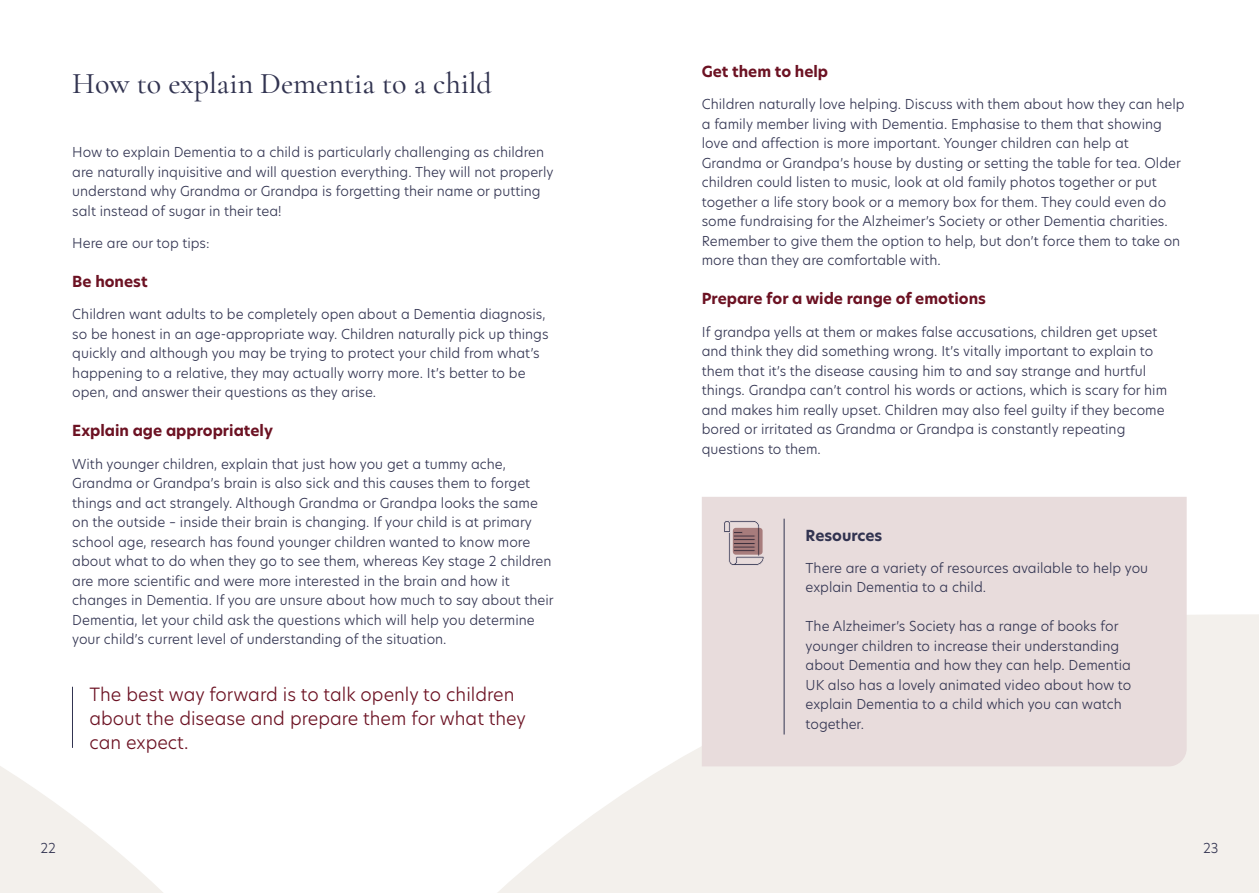
<style>
.page{position:relative;width:1259px;height:893px;background:#fff}
.page>*{position:absolute;margin:0;border:0;box-sizing:border-box;transform-origin:0 0}
.t1{font:500 30px "Cormorant Garamond";color:#323451}
.t2{font:300 18px/24px "New Hero";color:#6c1223}
.t3{font:700 15px "Hero New";color:#6c1223}
.t4{font:700 15px "Hero New";color:#323451}
.t5{font:300 13.5px/19.5px "Hero New";color:#323451}
.t6{font:300 13.5px/19.5px "New Hero";color:#323451}
</style>
<div class="page">
<svg style="left:497px;top:614px;width:762px;height:279px;fill:#f3f0ec"></svg>
<svg style="left:0;top:686px;width:163px;height:207px"></svg>
<div style="left:702px;top:497px;width:484px;height:269px;background:#e8dcdc"></div>
<hr style="left:72px;top:687px;width:1px;height:61px;background:#323451">
<svg style="left:722px;top:519px;width:43px;height:47px"></svg>
<svg style="left:733px;top:528px;width:29px;height:27px"></svg>
<hr style="left:784px;top:519px;width:1px;height:215px;background:#323451">
<h1 class="t1" style="left:72px;top:65px;width:421px">How to explain Dementia to a child</h1>
<p class="t6" style="left:72px;top:142px;width:483px">How to explain Dementia to a child is particularly challenging as children are naturally inquisitive and will question everything. They will not properly understand why Grandma or Grandpa is forgetting their name or putting salt instead of sugar in their tea!</p>
<p class="t6" style="left:72px;top:233px;width:139px">Here are our top tips:</p>
<p class="t3" style="left:72px;top:271px;width:77px">Be honest</p>
<p class="t5" style="left:72px;top:304px;width:478px">Children want adults to be completely open about a Dementia diagnosis, so be honest in an age-appropriate way. Children naturally pick up things quickly and although you may be trying to protect your child from what’s happening to a relative, they may actually worry more. It’s better to be open, and answer their questions as they arise.</p>
<p class="t3" style="left:72px;top:421px;width:202px">Explain age appropriately</p>
<p class="t5" style="left:72px;top:454px;width:483px">With younger children, explain that just how you get a tummy ache, Grandma or Grandpa’s brain is also sick and this causes them to forget things and act strangely. Although Grandma or Grandpa looks the same on the outside – inside their brain is changing. If your child is at primary school age, research has found younger children wanted to know more about what to do when they go to see them, whereas Key stage 2 children are more scientific and were more interested in the brain and how it changes in Dementia. If you are unsure about how much to say about their Dementia, let your child ask the questions which will help you determine your child’s current level of understanding of the situation.</p>
<h2 class="t2" style="left:89px;top:682px;width:438px">The best way forward is to talk openly to children about the disease and prepare them for what they can expect.</h2>
<p class="t3" style="left:702px;top:61px;width:128px">Get them to help</p>
<p class="t5" style="left:702px;top:94px;width:484px">Children naturally love helping. Discuss with them about how they can help a family member living with Dementia. Emphasise to them that showing love and affection is more important. Younger children can help at Grandma or Grandpa’s house by dusting or setting the table for tea. Older children could listen to music, look at old family photos together or put together a life story book or a memory box for them. They could even do some fundraising for the Alzheimer’s Society or other Dementia charities.<br>Remember to give them the option to help, but don’t force them to take on more than they are comfortable with.</p>
<p class="t3" style="left:702px;top:289px;width:286px">Prepare for a wide range of emotions</p>
<p class="t5" style="left:702px;top:322px;width:467px">If grandpa yells at them or makes false accusations, children get upset and think they did something wrong. It’s vitally important to explain to them that it’s the disease causing him to and say strange and hurtful things. Grandpa can’t control his words or actions, which is scary for him and makes him really upset. Children may also feel guilty if they become bored or irritated as Grandma or Grandpa is constantly repeating questions to them.</p>
<p class="t4" style="left:805px;top:525px;width:78px">Resources</p>
<p class="t5" style="left:805px;top:558px;width:344px">There are a variety of resources available to help you explain Dementia to a child.</p>
<p class="t5" style="left:805px;top:616px;width:327px">The Alzheimer’s Society has a range of books for younger children to increase their understanding about Dementia and how they can help. Dementia UK also has a lovely animated video about how to explain Dementia to a child which you can watch together.</p>
<p class="t5" style="left:40px;top:837px;width:17px">22</p>
<p class="t5" style="left:1203px;top:837px;width:17px">23</p>
</div>
